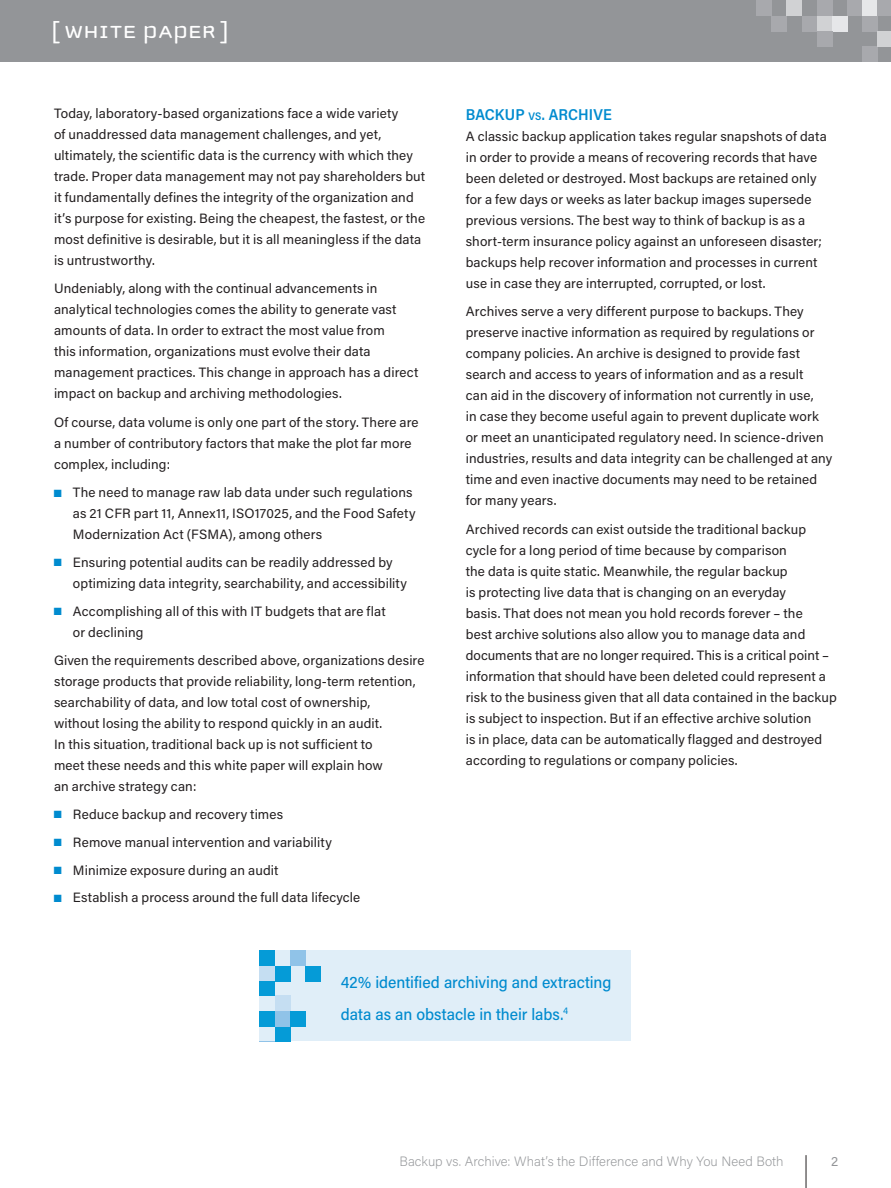
<style>
.page{position:relative;width:891px;height:1188px;background:#fff}
.page>*{position:absolute;margin:0;border:0;box-sizing:border-box;transform-origin:0 0}
.t1{font:25.5px "Cholla Unicase";letter-spacing:.025em;color:#fff;scale:1.1 1}
.t2{font:500 16.5px/31.5px "Acumin Pro Semi Cond";color:#008bcf}
.t3{font:600 15.75px "Acumin Pro Semi Cond";letter-spacing:.005em;color:#008bcf}
.t4{font:13.5px/21px "Acumin Pro";letter-spacing:.01em;color:#231f20}
.t5{font:200 13.5px "Acumin Pro";letter-spacing:.005em;color:#939598}
.t6{font:13.5px "Acumin Pro";color:#939598}
.s1{color:#008bcf}
.s2{font-size:10.95px}
.s3{font-style:inherit}
</style>
<div class="page">
<hr style="left:806px;top:1155px;width:1px;height:33px;background:#231f20">
<div style="left:0;top:0;width:891px;height:62px;background:#939598"></div>
<div style="left:756px;top:0;width:15px;height:16px;background:#a8a9ad"></div>
<div style="left:862px;top:47px;width:15px;height:15px;background:#a8a9ad"></div>
<div style="left:771px;top:16px;width:16px;height:15px;background:#a8a9ad"></div>
<div style="left:787px;top:0;width:15px;height:16px;background:#d1d2d4"></div>
<div style="left:802px;top:16px;width:15px;height:15px;background:#a8a9ad"></div>
<div style="left:817px;top:16px;width:15px;height:15px;background:#d1d2d4"></div>
<div style="left:832px;top:16px;width:16px;height:15px;background:#e6e7e9"></div>
<div style="left:817px;top:0;width:15px;height:16px;background:#a8a9ad"></div>
<div style="left:817px;top:31px;width:15px;height:16px;background:#a8a9ad"></div>
<div style="left:862px;top:0;width:15px;height:16px;background:#e6e7e9"></div>
<div style="left:848px;top:0;width:14px;height:16px;background:#a8a9ad"></div>
<div style="left:877px;top:0;width:14px;height:16px;background:#a8a9ad"></div>
<div style="left:862px;top:16px;width:15px;height:15px;background:#a8a9ad"></div>
<div style="left:877px;top:31px;width:14px;height:16px;background:#d1d2d4"></div>
<div style="left:260px;top:950px;width:371px;height:91px;background:#e0eef8"></div>
<div style="left:306px;top:966px;width:15px;height:15px;background:#059bd7"></div>
<div style="left:275px;top:1026px;width:15px;height:15px;background:#059bd7"></div>
<div style="left:275px;top:1011px;width:15px;height:15px;background:#90c3e8"></div>
<div style="left:275px;top:996px;width:15px;height:15px;background:#c5def2"></div>
<div style="left:260px;top:1011px;width:15px;height:15px;background:#059bd7"></div>
<div style="left:290px;top:1011px;width:16px;height:15px;background:#059bd7"></div>
<div style="left:260px;top:966px;width:15px;height:15px;background:#c5def2"></div>
<div style="left:260px;top:981px;width:15px;height:15px;background:#059bd7"></div>
<div style="left:260px;top:950px;width:15px;height:16px;background:#059bd7"></div>
<div style="left:275px;top:966px;width:15px;height:15px;background:#059bd7"></div>
<div style="left:290px;top:950px;width:16px;height:16px;background:#90c3e8"></div>
<h1 class="t1" style="left:51px;top:19px;width:163px">[ WHITE PAPER ]</h1>
<p class="t4" style="left:54px;top:102px;width:373px">Today, laboratory-based organizations face a wide variety<br>of unaddressed data management challenges, and yet, ultimately, the scientific data is the currency with which they trade. Proper data management may not pay shareholders but it fundamentally defines the integrity of the organization and it’s purpose for existing. Being the cheapest, the fastest, or the most definitive is desirable, but it is all meaningless if the data is untrustworthy.</p>
<p class="t4" style="left:54px;top:278px;width:366px">Undeniably, along with the continual advancements in analytical technologies comes the ability to generate vast amounts of data. In order to extract the most value from<br>this information, organizations must evolve their data management practices. This change in approach has a direct impact on backup and archiving methodologies.</p>
<p class="t4" style="left:54px;top:411px;width:366px">Of course, data volume is only one part of the story. There are a number of contributory factors that make the plot far more complex, including:</p>
<p class="t4" style="left:73px;top:482px;width:344px;text-indent:-19px"><span class="s1">■</span> The need to manage raw lab data under such regulations as 21 CFR part 11, Annex11, ISO17025, and the Food Safety<br>Modernization Act (FSMA), among others</p>
<p class="t4" style="left:73px;top:551px;width:336px;text-indent:-19px"><span class="s1">■</span> Ensuring potential audits can be readily addressed by optimizing data integrity, searchability, and accessibility</p>
<p class="t4" style="left:73px;top:600px;width:314px;text-indent:-19px"><span class="s1">■</span> Accomplishing all of this with IT budgets that are flat or declining</p>
<p class="t4" style="left:54px;top:649px;width:372px">Given the requirements described above, organizations desire storage products that provide reliability, long-term retention, searchability of data, and low total cost of ownership,<br>without losing the ability to respond quickly in an audit.<br>In this situation, traditional back up is not sufficient to<br>meet these needs and this white paper will explain how<br>an archive strategy can:</p>
<p class="t4" style="left:54px;top:803px;width:231px"><span class="s1">■</span> Reduce backup and recovery times</p>
<p class="t4" style="left:54px;top:831px;width:279px"><span class="s1">■</span> Remove manual intervention and variability</p>
<p class="t4" style="left:54px;top:859px;width:226px"><span class="s1">■</span> Minimize exposure during an audit</p>
<p class="t4" style="left:54px;top:887px;width:308px"><span class="s1">■</span> Establish a process around the full data lifecycle</p>
<p class="t3" style="left:466px;top:103px;width:148px">BACKUP <span class="s2">vs</span><span class="s3">.</span> ARCHIVE</p>
<p class="t4" style="left:466px;top:125px;width:363px">A classic backup application takes regular snapshots of data in order to provide a means of recovering records that have been deleted or destroyed. Most backups are retained only for a few days or weeks as later backup images supersede previous versions. The best way to think of backup is as a short-term insurance policy against an unforeseen disaster; backups help recover information and processes in current use in case they are interrupted, corrupted, or lost.</p>
<p class="t4" style="left:466px;top:300px;width:368px">Archives serve a very different purpose to backups. They preserve inactive information as required by regulations or company policies. An archive is designed to provide fast search and access to years of information and as a result<br>can aid in the discovery of information not currently in use,<br>in case they become useful again to prevent duplicate work or meet an unanticipated regulatory need. In science-driven industries, results and data integrity can be challenged at any time and even inactive documents may need to be retained for many years.</p>
<p class="t4" style="left:466px;top:518px;width:373px">Archived records can exist outside the traditional backup cycle for a long period of time because by comparison<br>the data is quite static. Meanwhile, the regular backup<br>is protecting live data that is changing on an everyday<br>basis. That does not mean you hold records forever – the<br>best archive solutions also allow you to manage data and documents that are no longer required. This is a critical point – information that should have been deleted could represent a risk to the business given that all data contained in the backup is subject to inspection. But if an effective archive solution<br>is in place, data can be automatically flagged and destroyed according to regulations or company policies.</p>
<p class="t2" style="left:341px;top:966px;width:272px">42% identified archiving and extracting data as an obstacle in their labs.<sup>4</sup></p>
<p class="t5" style="left:399px;top:1152px;width:386px">Backup vs. Archive: What’s the Difference and Why You Need Both</p>
<p class="t6" style="left:831px;top:1151px;width:9px">2</p>
</div>
